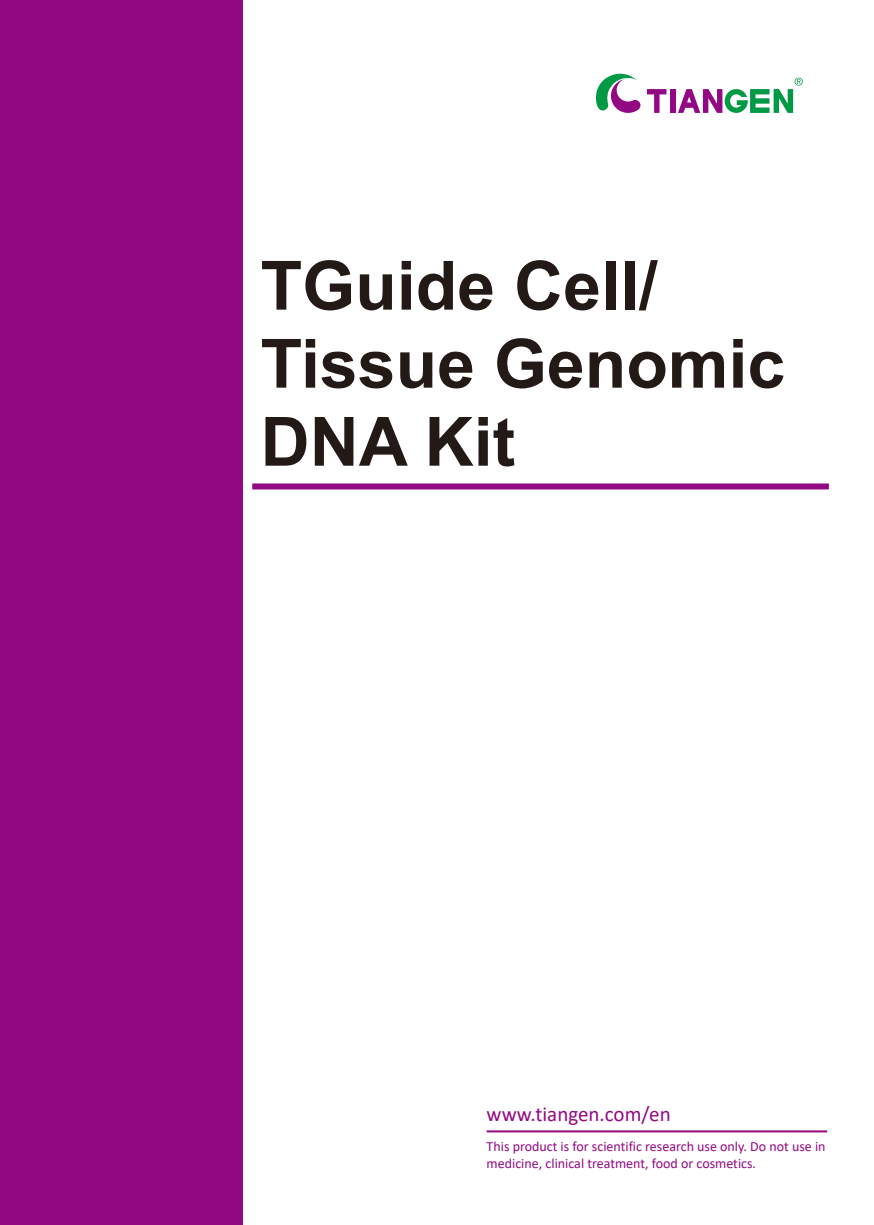
<style>
.page{position:relative;width:874px;height:1225px;background:#fff}
.page>*{position:absolute;margin:0;border:0;box-sizing:border-box;transform-origin:0 0}
.t1{font:700 68px/78px "Arial";color:#231916}
.t2{font:21px "Calibri";color:#930883}
.小标题{font:14px/16.8px "Calibri";color:#930883}
</style>
<div class="page">
<div style="left:252px;top:483px;width:576px;height:6px;background:#930883"></div>
<div style="left:0;top:0;width:243px;height:1225px;background:#930883"></div>
<hr style="left:486px;top:1130px;width:340px;height:2px;background:#930883">
<svg style="left:595px;top:73px;width:45px;height:40px"></svg>
<div style="left:670px;top:89px;width:5px;height:24px;background:#930883"></div>
<svg style="left:647px;top:89px;width:19px;height:24px"></svg>
<svg style="left:678px;top:78px;width:124px;height:35px"></svg>
<p class="t1" style="left:260px;top:247px;width:526px">TGuide Cell/<br>Tissue Genomic<br>DNA Kit</p>
<p class="t2" style="left:486px;top:1099px;width:185px">www.tiangen.com/en</p>
<p class="小标题" style="left:486px;top:1138px;width:340px">This product is for scientific research use only. Do not use in medicine, clinical treatment, food or cosmetics.</p>
</div>
